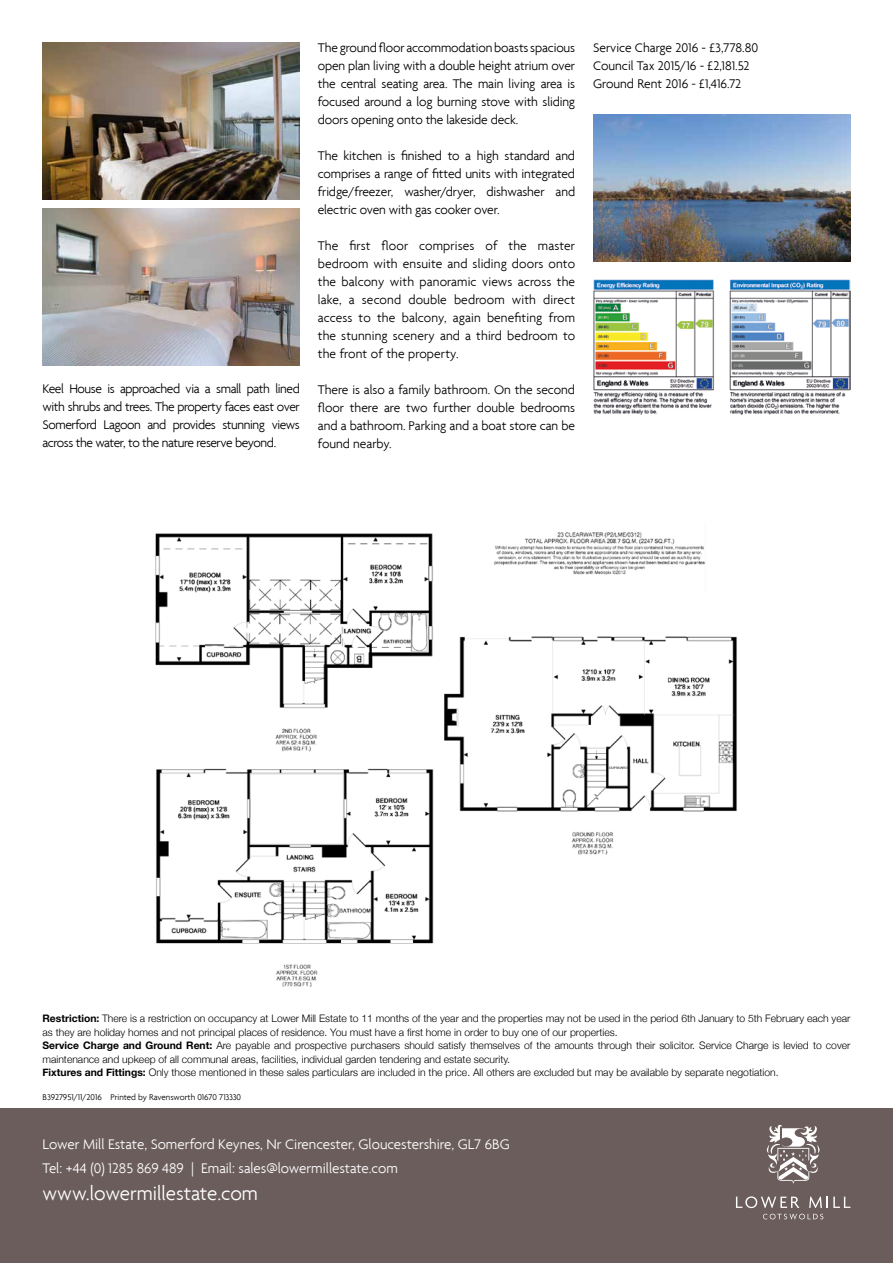
<style>
.page{position:relative;width:893px;height:1263px;background:#fff}
.page>*{position:absolute;margin:0;border:0;box-sizing:border-box;transform-origin:0 0}
.t1{font:300 21px "Agenda";color:#fff}
.t2{font:300 15px/24px "Agenda";color:#fff}
.t3{font:300 13.5px/18px "Agenda";letter-spacing:-.01em;color:#000;text-align:justify}
.t4{font:300 10.35px/13.5px "Helvetica Neue";color:#000}
.t5{font:300 9px "Agenda";color:#000}
.s1{font-weight:700}
</style>
<div class="page">
<img style="left:43px;top:43px;width:257px;height:157px">
<img style="left:43px;top:208px;width:257px;height:158px">
<div style="left:0;top:1108px;width:893px;height:155px;background:#6c5d5d"></div>
<svg style="left:736px;top:1196px;width:63px;height:12px"></svg>
<svg style="left:809px;top:1196px;width:41px;height:12px"></svg>
<svg style="left:763px;top:1214px;width:60px;height:5px"></svg>
<svg style="left:767px;top:1125px;width:53px;height:59px"></svg>
<img style="left:593px;top:115px;width:257px;height:146px">
<img style="left:593px;top:280px;width:257px;height:135px">
<img style="left:155px;top:532px;width:582px;height:454px">
<p class="t3" style="left:43px;top:380px;width:259px">Keel House is approached via a small path lined with shrubs and trees. The property faces east over Somerford Lagoon and provides stunning views across the water, to the nature reserve beyond.</p>
<p class="t3" style="left:318px;top:39px;width:259px">The ground floor accommodation boasts spacious open plan living with a double height atrium over the central seating area. The main living area is focused around a log burning stove with sliding doors opening onto the lakeside deck.</p>
<p class="t3" style="left:318px;top:147px;width:259px">The kitchen is finished to a high standard and comprises a range of fitted units with integrated fridge/freezer, washer/dryer, dishwasher and electric oven with gas cooker over.</p>
<p class="t3" style="left:318px;top:237px;width:259px">The first floor comprises of the master bedroom with ensuite and sliding doors onto the balcony with panoramic views across the lake, a second double bedroom with direct access to the balcony, again benefiting from the stunning scenery and a third bedroom to the front of the property.</p>
<p class="t3" style="left:318px;top:381px;width:259px">There is also a family bathroom. On the second floor there are two further double bedrooms and a bathroom. Parking and a boat store can be found nearby.</p>
<p class="t3" style="left:593px;top:39px;width:167px;text-align:left">Service Charge 2016 - £3,778.80<br>Council Tax 2015/16 - £2,181.52<br>Ground Rent 2016 - £1,416.72</p>
<p class="t4" style="left:43px;top:1011px;width:809px"><span class="s1">Restriction:</span> There is a restriction on occupancy at Lower Mill Estate to 11 months of the year and the properties may not be used in the period 6th January to 5th February each year as they are holiday homes and not principal places of residence. You must have a first home in order to buy one of our properties.<br><span class="s1">Service Charge and Ground Rent:</span> Are payable and prospective purchasers should satisfy themselves of the amounts through their solicitor. Service Charge is levied to cover maintenance and upkeep of all communal areas, facilities, individual garden tendering and estate security.<br><span class="s1">Fixtures and Fittings:</span> Only those mentioned in these sales particulars are included in the price. All others are excluded but may be available by separate negotiation.</p>
<p class="t5" style="left:43px;top:1092px;width:200px">B3927951/11/2016 Printed by Ravensworth 01670 713330</p>
<p class="t2" style="left:43px;top:1132px;width:469px">Lower Mill Estate, Somerford Keynes, Nr Cirencester, Gloucestershire, GL7 6BG<br>Tel: +44 (0) 1285 869 489 | Email: sales@lowermillestate.com</p>
<h1 class="t1" style="left:43px;top:1181px;width:217px">www.lowermillestate.com</h1>
</div>
